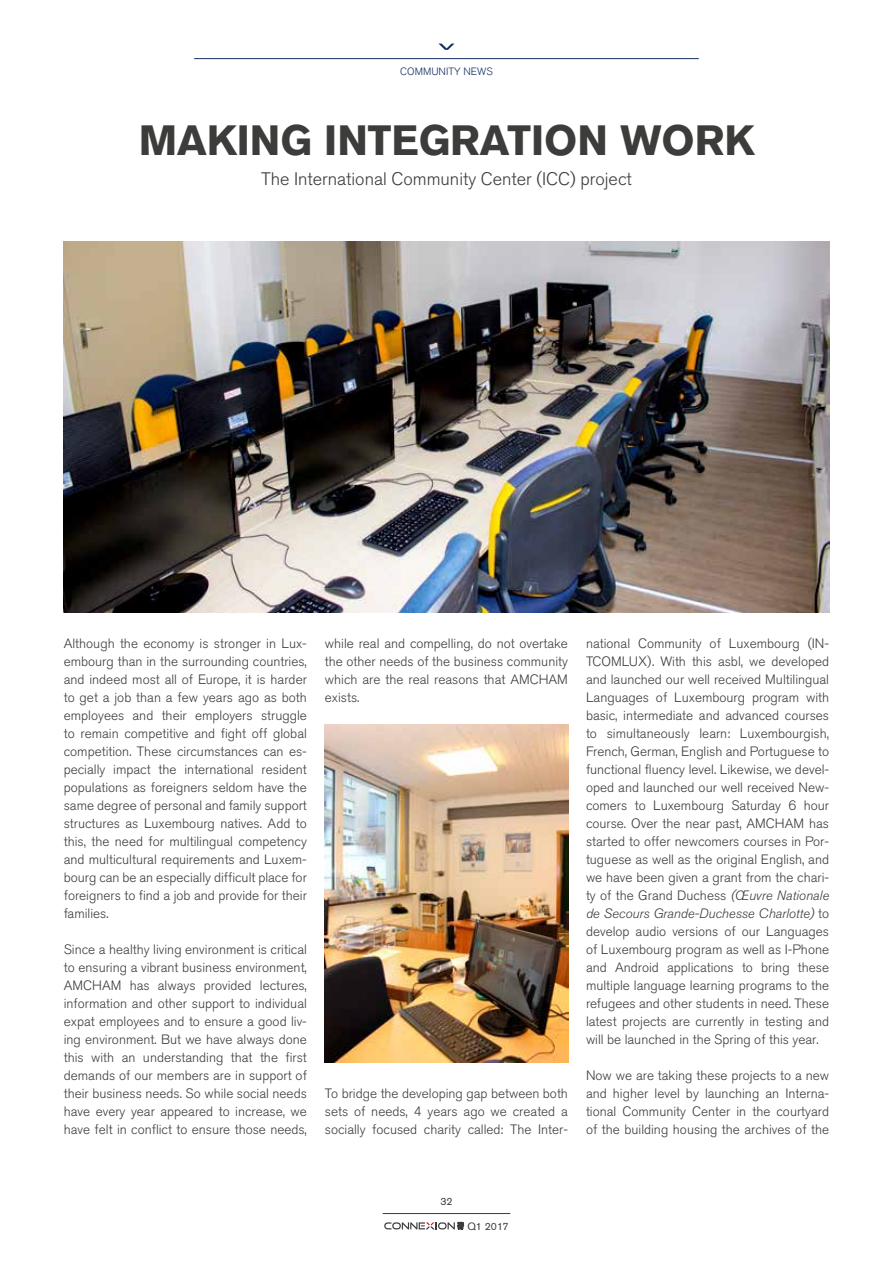
<style>
.page{position:relative;width:893px;height:1263px;background:#fff}
.page>*{position:absolute;margin:0;border:0;box-sizing:border-box;transform-origin:0 0}
.t1{font:700 42px "Akzidenz Grotesk BQ";color:#3c3c3b}
.t2{font:300 18px "Akzidenz Grotesk BQ";color:#3c3c3b}
.t3{font:300 13.5px/18px "Akzidenz Grotesk BQ";color:#3c3c3b;text-align:justify}
.t4{font:300 10.5px "Akzidenz Grotesk BQ";color:#142f60}
.t5{font:10.5px "Akzidenz Grotesk BQ";color:#3c3c3b}
.s1{font-style:italic}
</style>
<div class="page">
<svg style="left:439px;top:44px;width:15px;height:6px"></svg>
<hr style="left:194px;top:58px;width:505px;height:1px;background:#142f60">
<svg style="left:384px;top:1222px;width:80px;height:8px"></svg>
<hr style="left:383px;top:1213px;width:127px;height:1px;background:#3c3c3b">
<img style="left:64px;top:241px;width:765px;height:371px">
<img style="left:325px;top:725px;width:243px;height:337px">
<p class="t4" style="left:400px;top:66px;width:94px">COMMUNITY NEWS</p>
<h1 class="t1" style="left:139px;top:116px;width:617px">MAKING INTEGRATION WORK</h1>
<h2 class="t2" style="left:261px;top:168px;width:372px">The International Community Center (ICC) project</h2>
<p class="t3" style="left:64px;top:635px;width:245px">Although the economy is stronger in Lux&shy;embourg than in the surrounding countries, and indeed most all of Europe, it is harder to get a job than a few years ago as both employees and their employers struggle to remain competitive and fight off global competition. These circumstances can es&shy;pecially impact the international resident populations as foreigners seldom have the same degree of personal and family support structures as Luxembourg natives. Add to this, the need for multilingual competency and multicultural requirements and Luxem&shy;bourg can be an especially difficult place for foreigners to find a job and provide for their families.</p>
<p class="t3" style="left:64px;top:941px;width:245px">Since a healthy living environment is critical to ensuring a vibrant business environment, AMCHAM has always provided lectures, information and other support to individual expat employees and to ensure a good liv&shy;ing environment. But we have always done this with an understanding that the first demands of our members are in support of their business needs. So while social needs have every year appeared to increase, we have felt in conflict to ensure those needs,</p>
<p class="t3" style="left:325px;top:634px;width:245px">while real and compelling, do not overtake the other needs of the business community which are the real reasons that AMCHAM exists.</p>
<p class="t3" style="left:325px;top:1084px;width:245px">To bridge the developing gap between both sets of needs, 4 years ago we created a socially focused charity called: The Inter-</p>
<p class="t3" style="left:586px;top:634px;width:245px">national Community of Luxembourg (IN-TCOMLUX). With this asbl, we developed and launched our well received Multilingual Languages of Luxembourg program with basic, intermediate and advanced courses to simultaneously learn: Luxembourgish, French, German, English and Portuguese to functional fluency level. Likewise, we devel&shy;oped and launched our well received New&shy;comers to Luxembourg Saturday 6 hour course. Over the near past, AMCHAM has started to offer newcomers courses in Por&shy;tuguese as well as the original English, and we have been given a grant from the chari&shy;ty of the Grand Duchess <span class="s1">(Œuvre Nationale de Secours Grande-Duchesse Charlotte)</span> to develop audio versions of our Languages of Luxembourg program as well as I-Phone and Android applications to bring these multiple language learning programs to the refugees and other students in need. These latest projects are currently in testing and will be launched in the Spring of this year.</p>
<p class="t3" style="left:586px;top:1066px;width:245px">Now we are taking these projects to a new and higher level by launching an Interna&shy;tional Community Center in the courtyard of the building housing the archives of the</p>
<p class="t5" style="left:440px;top:1195px;width:14px">32</p>
<p class="t5" style="left:467px;top:1220px;width:43px">Q1 2017</p>
</div>
